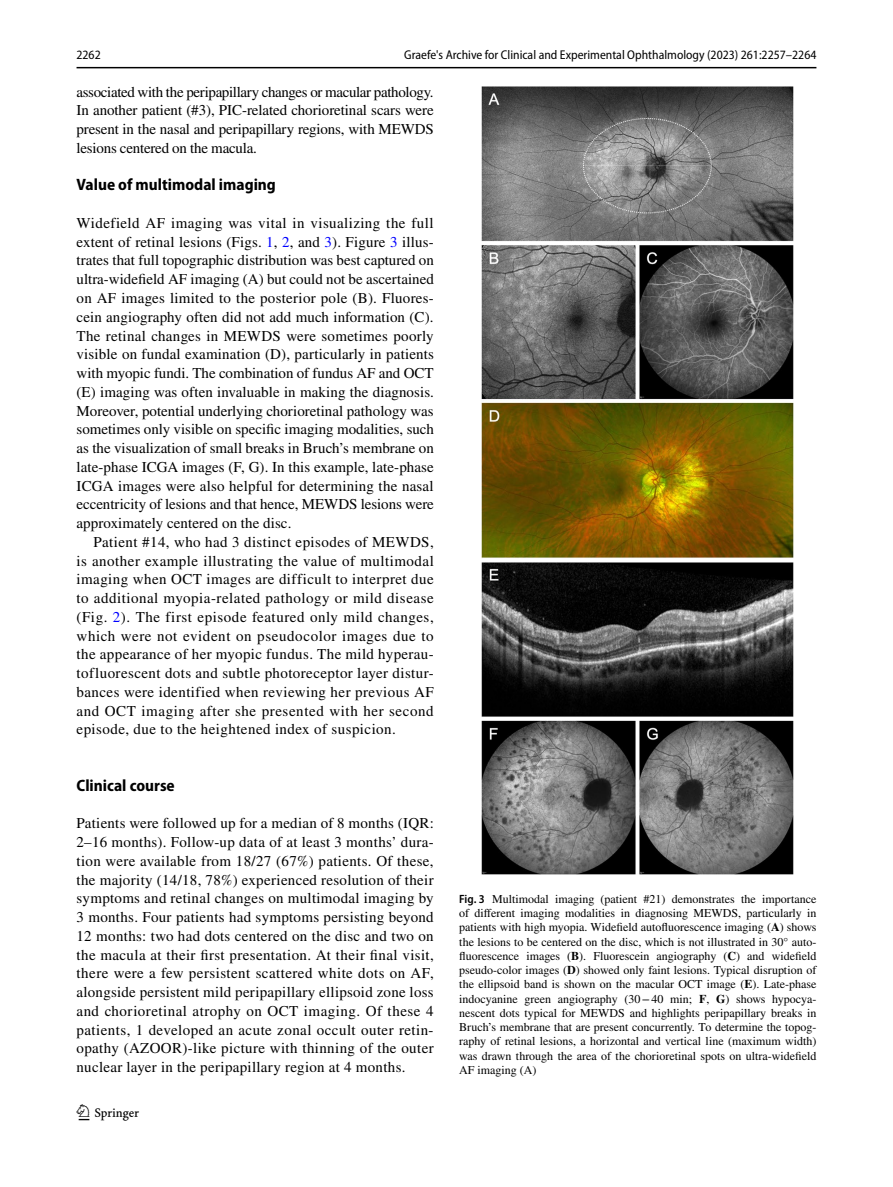
<style>
.page{position:relative;width:893px;height:1187px;background:#fff}
.page>*{position:absolute;margin:0;border:0;box-sizing:border-box;transform-origin:0 0}
.t1{font:22.5px "Springnew Regular 2";color:#000}
.t2{font:700 semi-condensed 16.5px "Myriad Pro";color:#000}
.t3{font:15px/18.8px "STIX";letter-spacing:.005em;color:#000;text-align:justify}
.t4{font:semi-condensed 12.75px "Myriad Pro";color:#000}
.t5{font:12px/14.2px "STIX";color:#000;text-align:justify}
.s1{color:#00f}
.s2{font-family:"Myriad Pro";font-weight:600;font-stretch:semi-condensed}
.s3{font-weight:700}
</style>
<div class="page">
<hr style="left:77px;top:67px;width:739px;height:1px;background:#000">
<img style="left:482px;top:87px;width:312px;height:787px">
<p class="t4" style="left:77px;top:48px;width:26px">2262</p>
<p class="t4" style="left:404px;top:48px;width:414px">Graefe's Archive for Clinical and Experimental Ophthalmology (2023) 261:2257–2264</p>
<p class="t3" style="left:77px;top:83px;width:359px">associated with the peripapillary changes or macular pathology.<br>In another patient (#3), PIC-related chorioretinal scars were present in the nasal and peripapillary regions, with MEWDS lesions centered on the macula.</p>
<p class="t2" style="left:77px;top:176px;width:201px">Value of multimodal imaging</p>
<p class="t3" style="left:77px;top:214px;width:359px">Widefield AF imaging was vital in visualizing the full extent of retinal lesions (Figs. <span class="s1">1</span>, <span class="s1">2</span>, and <span class="s1">3</span>). Figure <span class="s1">3</span> illus&shy;trates that full topographic distribution was best captured on ultra-widefield AF imaging (A) but could not be ascertained on AF images limited to the posterior pole (B). Fluores&shy;cein angiography often did not add much information (C).<br>The retinal changes in MEWDS were sometimes poorly visible on fundal examination (D), particularly in patients with myopic fundi. The combination of fundus AF and OCT (E) imaging was often invaluable in making the diagnosis.<br>Moreover, potential underlying chorioretinal pathology was sometimes only visible on specific imaging modalities, such as the visualization of small breaks in Bruch’s membrane on late-phase ICGA images (F, G). In this example, late-phase ICGA images were also helpful for determining the nasal eccentricity of lesions and that hence, MEWDS lesions were approximately centered on the disc.</p>
<p class="t3" style="left:77px;top:533px;width:359px;text-indent:17px">Patient #14, who had 3 distinct episodes of MEWDS, is another example illustrating the value of multimodal imaging when OCT images are difficult to interpret due to additional myopia-related pathology or mild disease (Fig. <span class="s1">2</span>). The first episode featured only mild changes, which were not evident on pseudocolor images due to the appearance of her myopic fundus. The mild hyperau&shy;tofluorescent dots and subtle photoreceptor layer distur&shy;bances were identified when reviewing her previous AF and OCT imaging after she presented with her second episode, due to the heightened index of suspicion.</p>
<p class="t2" style="left:77px;top:776px;width:100px">Clinical course</p>
<p class="t3" style="left:77px;top:814px;width:359px">Patients were followed up for a median of 8 months (IQR:<br>2–16 months). Follow-up data of at least 3 months’ dura&shy;tion were available from 18/27 (67%) patients. Of these, the majority (14/18, 78%) experienced resolution of their symptoms and retinal changes on multimodal imaging by 3 months. Four patients had symptoms persisting beyond 12 months: two had dots centered on the disc and two on the macula at their first presentation. At their final visit, there were a few persistent scattered white dots on AF, alongside persistent mild peripapillary ellipsoid zone loss and chorioretinal atrophy on OCT imaging. Of these 4 patients, 1 developed an acute zonal occult outer retin&shy;opathy (AZOOR)-like picture with thinning of the outer nuclear layer in the peripapillary region at 4 months.</p>
<h1 class="t1" style="left:79px;top:1104px;width:62px">1 3</h1>
<p class="t5" style="left:459px;top:892px;width:359px"><span class="s2">Fig. 3</span> Multimodal imaging (patient #21) demonstrates the importance of different imaging modalities in diagnosing MEWDS, particularly in patients with high myopia. Widefield autofluorescence imaging (<span class="s3">A</span>) shows the lesions to be centered on the disc, which is not illustrated in 30° auto&shy;fluorescence images (<span class="s3">B</span>). Fluorescein angiography (<span class="s3">C</span>) and widefield pseudo-color images (<span class="s3">D</span>) showed only faint lesions. Typical disruption of the ellipsoid band is shown on the macular OCT image (<span class="s3">E</span>). Late-phase indocyanine green angiography (30−40 min; <span class="s3">F</span>, <span class="s3">G</span>) shows hypocya&shy;nescent dots typical for MEWDS and highlights peripapillary breaks in Bruch’s membrane that are present concurrently. To determine the topog&shy;raphy of retinal lesions, a horizontal and vertical line (maximum width) was drawn through the area of the chorioretinal spots on ultra-widefield AF imaging (A)</p>
</div>
